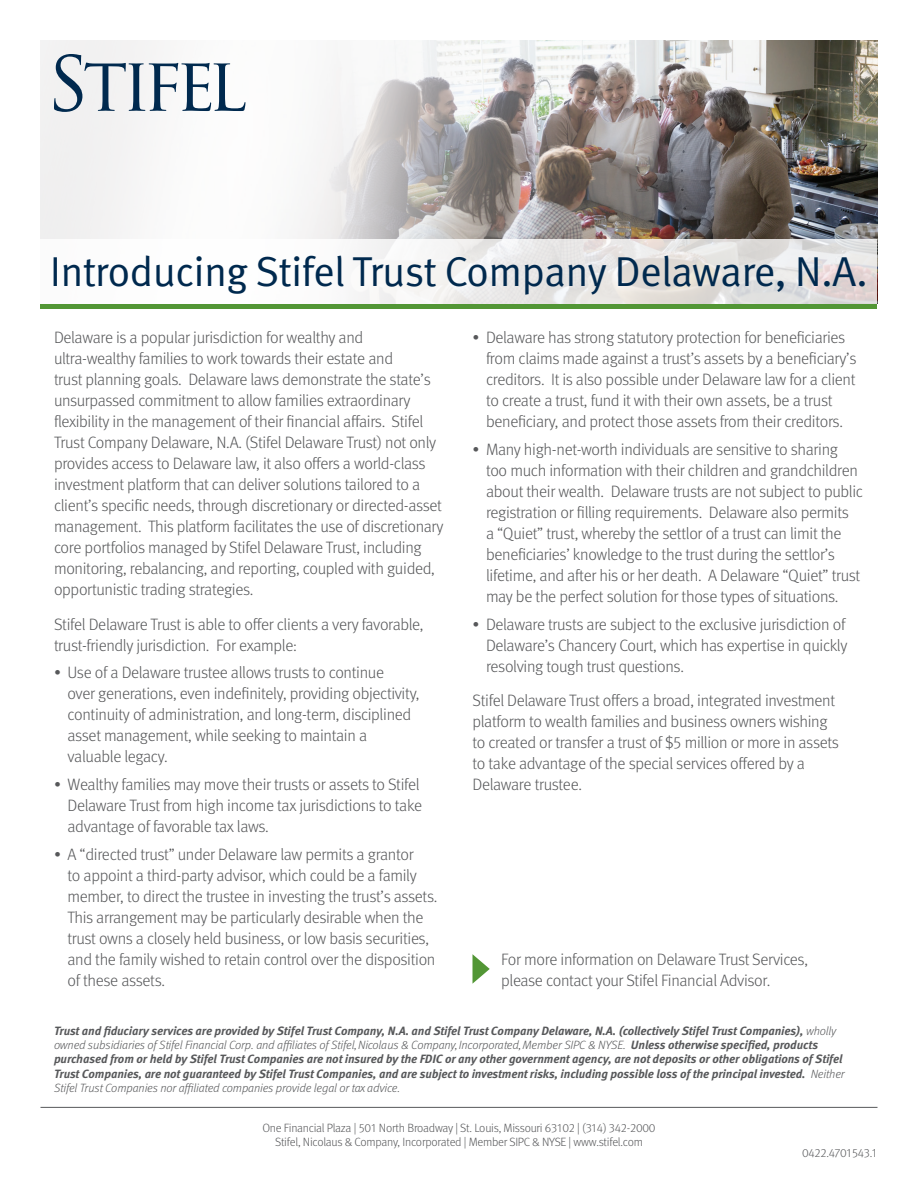
<style>
.page{position:relative;width:918px;height:1188px;background:#fff}
.page>*{position:absolute;margin:0;border:0;box-sizing:border-box;transform-origin:0 0}
.Heading_1{font:41.85px "Meta OT Norm";letter-spacing:-.02em;color:#00294e}
.Body_Text{font:300 16.5px/21px "Meta OT";letter-spacing:-.02em;color:#57585a}
.Source{font:italic 700 12px/14.4px "Meta OT";letter-spacing:-.015em;color:#57585a}
.t1{font:300 12px/14.4px "Meta OT";letter-spacing:-.02em;color:#57585a;text-align:center}
.s1{font-weight:300}
</style>
<div class="page">
<img style="left:40px;top:40px;width:838px;height:264px">
<hr style="left:40px;top:1107px;width:838px;height:1px;background:#57585a">
<svg style="left:472px;top:954px;width:18px;height:30px"></svg>
<svg style="left:40px;top:239px;width:838px;height:64px"></svg>
<div style="left:40px;top:304px;width:838px;height:5px;background:#529635"></div>
<svg style="left:54px;top:54px;width:191px;height:58px"></svg>
<p class="Heading_1" style="left:50px;top:247px;width:820px">Introducing Stifel Trust Company Delaware, N.A.</p>
<p class="Body_Text" style="left:54px;top:327px;width:391px">Delaware is a popular jurisdiction for wealthy and ultra-wealthy families to work towards their estate and<br>trust planning goals. Delaware laws demonstrate the state’s unsurpassed commitment to allow families extraordinary flexibility in the management of their financial affairs. Stifel Trust Company Delaware, N.A. (Stifel Delaware Trust) not only provides access to Delaware law, it also offers a world-class investment platform that can deliver solutions tailored to a client’s specific needs, through discretionary or directed-asset management. This platform facilitates the use of discretionary core portfolios managed by Stifel Delaware Trust, including monitoring, rebalancing, and reporting, coupled with guided, opportunistic trading strategies.</p>
<p class="Body_Text" style="left:54px;top:614px;width:371px">Stifel Delaware Trust is able to offer clients a very favorable, trust-friendly jurisdiction. For example:</p>
<p class="Body_Text" style="left:68px;top:663px;width:354px;text-indent:-14px">• Use of a Delaware trustee allows trusts to continue<br>over generations, even indefinitely, providing objectivity, continuity of administration, and long-term, disciplined asset management, while seeking to maintain a valuable legacy.</p>
<p class="Body_Text" style="left:68px;top:774px;width:356px;text-indent:-14px">• Wealthy families may move their trusts or assets to Stifel<br>Delaware Trust from high income tax jurisdictions to take advantage of favorable tax laws.</p>
<p class="Body_Text" style="left:68px;top:844px;width:371px;text-indent:-14px">• A “directed trust” under Delaware law permits a grantor<br>to appoint a third-party advisor, which could be a family member, to direct the trustee in investing the trust’s assets.<br>This arrangement may be particularly desirable when the trust owns a closely held business, or low basis securities, and the family wished to retain control over the disposition of these assets.</p>
<p class="Body_Text" style="left:486px;top:327px;width:372px;text-indent:-14px">• Delaware has strong statutory protection for beneficiaries from claims made against a trust’s assets by a beneficiary’s creditors. It is also possible under Delaware law for a client to create a trust, fund it with their own assets, be a trust beneficiary, and protect those assets from their creditors.</p>
<p class="Body_Text" style="left:486px;top:439px;width:379px;text-indent:-14px">• Many high-net-worth individuals are sensitive to sharing too much information with their children and grandchildren about their wealth. Delaware trusts are not subject to public registration or filling requirements. Delaware also permits<br>a “Quiet” trust, whereby the settlor of a trust can limit the beneficiaries’ knowledge to the trust during the settlor’s lifetime, and after his or her death. A Delaware “Quiet” trust may be the perfect solution for those types of situations.</p>
<p class="Body_Text" style="left:486px;top:614px;width:363px;text-indent:-14px">• Delaware trusts are subject to the exclusive jurisdiction of<br>Delaware’s Chancery Court, which has expertise in quickly resolving tough trust questions.</p>
<p class="Body_Text" style="left:472px;top:690px;width:368px">Stifel Delaware Trust offers a broad, integrated investment platform to wealth families and business owners wishing to created or transfer a trust of $5 million or more in assets to take advantage of the special services offered by a Delaware trustee.</p>
<p class="Body_Text" style="left:501px;top:949px;width:308px">For more information on Delaware Trust Services, please contact your Stifel Financial Advisor.</p>
<p class="Source" style="left:54px;top:1023px;width:792px">Trust and fiduciary services are provided by Stifel Trust Company, N.A. and Stifel Trust Company Delaware, N.A. (collectively Stifel Trust Companies), <span class="s1">wholly owned subsidiaries of Stifel Financial Corp. and affiliates of Stifel, Nicolaus &amp; Company, Incorporated, Member SIPC &amp; NYSE.</span> Unless otherwise specified, products purchased from or held by Stifel Trust Companies are not insured by the FDIC or any other government agency, are not deposits or other obligations of Stifel Trust Companies, are not guaranteed by Stifel Trust Companies, and are subject to investment risks, including possible loss of the principal invested. <span class="s1">Neither Stifel Trust Companies nor affiliated companies provide legal or tax advice.</span></p>
<p class="t1" style="left:262px;top:1120px;width:395px">One Financial Plaza | 501 North Broadway | St. Louis, Missouri 63102 | (314) 342-2000<br>Stifel, Nicolaus &amp; Company, Incorporated | Member SIPC &amp; NYSE | www.stifel.com</p>
<p class="t1" style="left:802px;top:1145px;width:77px">0422.4701543.1</p>
</div>
